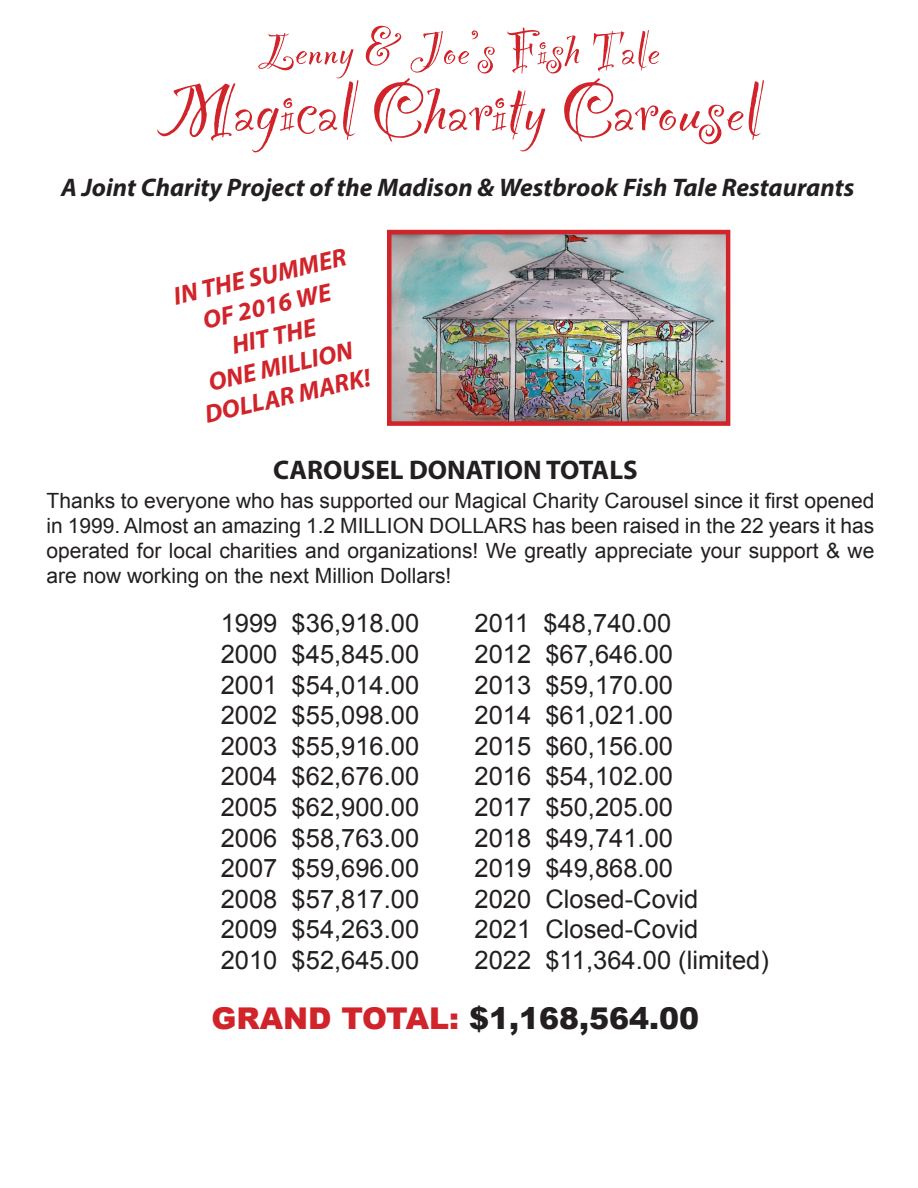
<style>
.page{position:relative;width:918px;height:1188px;background:#fff}
.page>*{position:absolute;margin:0;border:0;box-sizing:border-box;transform-origin:0 0}
.t1{font:84px "Party Let Plain";color:#d1232a}
.t2{font:57px "Party Let Plain";color:#d1232a}
.t3{font:900 30px "Arial";color:#231f20}
.t4{font:700 27px "Myriad Pro";color:#231f20}
.t5{font:25.5px "Arial";color:#231f20}
.t6{font:italic 700 25.5px "Myriad Pro";color:#231f20}
.t7{font:italic 700 25.5px "Myriad Pro";color:#d1232a}
.t8{font:21px/25.2px "Arial";color:#231f20;text-align:justify}
.s1{color:#d1232a}
</style>
<div class="page">
<img style="left:392px;top:235px;width:333px;height:186px">
<div style="left:387px;top:230px;width:343px;height:196px;border:4px solid #d1232a"></div>
<p class="t2" style="left:258px;top:10px;width:403px">Lenny &amp; Joe’s Fish Tale</p>
<p class="t1" style="left:157px;top:51px;width:605px">Magical Charity Carousel</p>
<p class="t6" style="left:61px;top:171px;width:795px">A Joint Charity Project of the Madison &amp; Westbrook Fish Tale Restaurants</p>
<p class="t7" style="left:170px;top:280px;width:178px;rotate:-13deg">IN THE SUMMER</p>
<p class="t7" style="left:200px;top:305px;width:132px;rotate:-13deg">OF 2016 WE</p>
<p class="t7" style="left:228px;top:330px;width:87px;rotate:-13deg">HIT THE</p>
<p class="t7" style="left:205px;top:366px;width:149px;rotate:-13deg">ONE MILLION</p>
<p class="t7" style="left:201px;top:399px;width:171px;rotate:-13deg">DOLLAR MARK!</p>
<p class="t4" style="left:273px;top:453px;width:366px">CAROUSEL DONATION TOTALS</p>
<p class="t8" style="left:47px;top:488px;width:829px">Thanks to everyone who has supported our Magical Charity Carousel since it first opened in 1999. Almost an amazing 1.2 MILLION DOLLARS has been raised in the 22 years it has operated for local charities and organizations! We greatly appreciate your support &amp; we are now working on the next Million Dollars!</p>
<p class="t5" style="left:221px;top:607px;width:200px">1999 $36,918.00</p>
<p class="t5" style="left:221px;top:637px;width:200px">2000 $45,845.00</p>
<p class="t5" style="left:221px;top:668px;width:200px">2001 $54,014.00</p>
<p class="t5" style="left:221px;top:699px;width:200px">2002 $55,098.00</p>
<p class="t5" style="left:221px;top:729px;width:200px">2003 $55,916.00</p>
<p class="t5" style="left:221px;top:760px;width:200px">2004 $62,676.00</p>
<p class="t5" style="left:221px;top:790px;width:200px">2005 $62,900.00</p>
<p class="t5" style="left:221px;top:821px;width:200px">2006 $58,763.00</p>
<p class="t5" style="left:221px;top:852px;width:200px">2007 $59,696.00</p>
<p class="t5" style="left:221px;top:882px;width:200px">2008 $57,817.00</p>
<p class="t5" style="left:221px;top:913px;width:200px">2009 $54,263.00</p>
<p class="t5" style="left:221px;top:943px;width:200px">2010 $52,645.00</p>
<p class="t5" style="left:475px;top:607px;width:198px">2011 $48,740.00</p>
<p class="t5" style="left:475px;top:637px;width:200px">2012 $67,646.00</p>
<p class="t5" style="left:475px;top:668px;width:200px">2013 $59,170.00</p>
<p class="t5" style="left:475px;top:699px;width:200px">2014 $61,021.00</p>
<p class="t5" style="left:475px;top:729px;width:200px">2015 $60,156.00</p>
<p class="t5" style="left:475px;top:760px;width:200px">2016 $54,102.00</p>
<p class="t5" style="left:475px;top:790px;width:200px">2017 $50,205.00</p>
<p class="t5" style="left:475px;top:821px;width:200px">2018 $49,741.00</p>
<p class="t5" style="left:475px;top:852px;width:200px">2019 $49,868.00</p>
<p class="t5" style="left:475px;top:882px;width:225px">2020 Closed-Covid</p>
<p class="t5" style="left:475px;top:913px;width:225px">2021 Closed-Covid</p>
<p class="t5" style="left:475px;top:943px;width:296px">2022 $11,364.00 (limited)</p>
<p class="t3" style="left:211px;top:997px;width:489px"><span class="s1">GRAND TOTAL:</span> $1,168,564.00</p>
</div>
